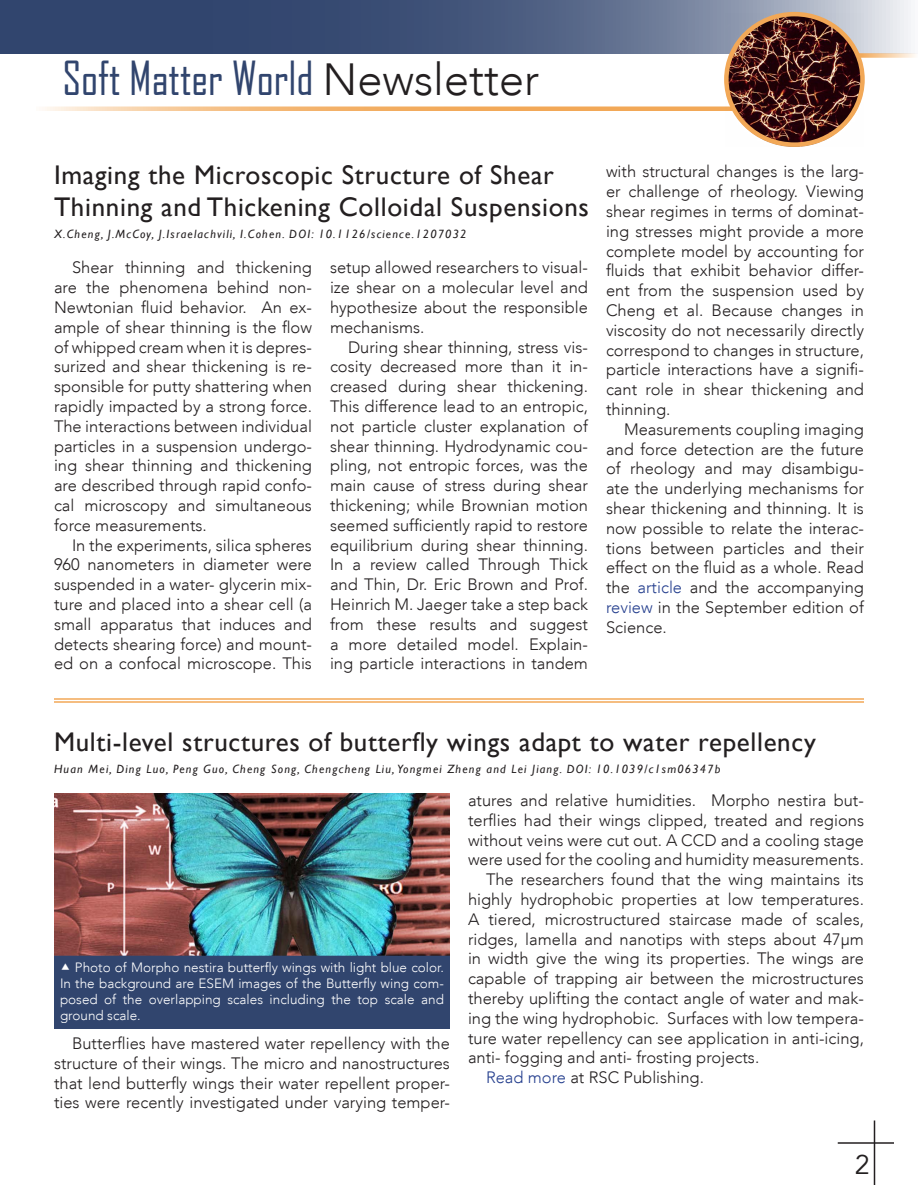
<style>
.page{position:relative;width:918px;height:1188px;background:#fff}
.page>*{position:absolute;margin:0;border:0;box-sizing:border-box;transform-origin:0 0}
.t1{font:45px "Agency FB";color:#31456e}
.ArticleHeading{font:27px/32.4px "Gill Sans";letter-spacing:.025em;color:#231f20}
.t2{font:27px "Avenir LT";color:#231f20}
.ArticleText{font:300 16.5px/19.8px "Avenir LT";color:#231f20;text-align:justify}
.ArticleCaption{font:300 13.5px/16.2px "Avenir LT";color:#fff;text-align:justify}
.Article_Citation{font:italic 12px "Gill Sans";letter-spacing:.1em;color:#231f20}
.s1{font-family:"Avenir LT";font-weight:300;color:#231f20}
.s2{color:#253f8e}
</style>
<div class="page">
<hr style="left:54px;top:701px;width:810px;height:2px;background:#f2a857">
<hr style="left:54px;top:698px;width:810px;height:2px;background:#f2a857">
<img style="left:54px;top:794px;width:396px;height:162px">
<div style="left:57px;top:959px;width:390px;height:67px;background:#31456e"></div>
<div style="left:54px;top:956px;width:396px;height:73px;border:6px solid #31456e"></div>
<svg style="left:0;top:0;width:911px;height:53px;background:#526285"></svg>
<svg style="left:45px;top:106px;width:681px;height:5px;background:#f5bf83"></svg>
<svg style="left:863px;top:53px;width:53px;height:5px"></svg>
<img style="left:726px;top:14px;width:137px;height:132px">
<div style="left:724px;top:12px;width:141px;height:135px;border:4px solid #f2a857;border-radius:50%"></div>
<hr style="left:838px;top:1142px;width:56px;height:2px;background:#231f20">
<hr style="left:874px;top:1121px;width:1px;height:64px;background:#231f20">
<p class="t1" style="left:62px;top:51px;width:478px">Soft Matter World <span class="s1">Newsletter</span></p>
<p class="ArticleHeading" style="left:54px;top:159px;width:537px">Imaging the Microscopic Structure of Shear<br>Thinning and Thickening Colloidal Suspensions</p>
<p class="Article_Citation" style="left:54px;top:227px;width:414px">X.Cheng, J.McCoy, J.Israelachvili, I.Cohen. DOI: 10.1126/science.1207032</p>
<p class="ArticleText" style="left:54px;top:258px;width:260px;text-indent:18px">Shear thinning and thickening are the phenomena behind non-Newtonian fluid behavior. An ex&shy;ample of shear thinning is the flow of whipped cream when it is depres&shy;surized and shear thickening is re&shy;sponsible for putty shattering when rapidly impacted by a strong force.<br>The interactions between individual particles in a suspension undergo&shy;ing shear thinning and thickening are described through rapid confo&shy;cal microscopy and simultaneous force measurements.</p>
<p class="ArticleText" style="left:54px;top:535px;width:260px;text-indent:18px">In the experiments, silica spheres 960 nanometers in diameter were suspended in a water- glycerin mix&shy;ture and placed into a shear cell (a small apparatus that induces and detects shearing force) and mount&shy;ed on a confocal microscope. This</p>
<p class="ArticleText" style="left:330px;top:258px;width:260px">setup allowed researchers to visual&shy;ize shear on a molecular level and hypothesize about the responsible mechanisms.</p>
<p class="ArticleText" style="left:330px;top:337px;width:260px;text-indent:18px">During shear thinning, stress vis&shy;cosity decreased more than it in&shy;creased during shear thickening.<br>This difference lead to an entropic, not particle cluster explanation of shear thinning. Hydrodynamic cou&shy;pling, not entropic forces, was the main cause of stress during shear thickening; while Brownian motion seemed sufficiently rapid to restore equilibrium during shear thinning.<br>In a review called Through Thick and Thin, Dr. Eric Brown and Prof.<br>Heinrich M. Jaeger take a step back from these results and suggest a more detailed model. Explain&shy;ing particle interactions in tandem</p>
<p class="ArticleText" style="left:606px;top:162px;width:260px">with structural changes is the larg&shy;er challenge of rheology. Viewing shear regimes in terms of dominat&shy;ing stresses might provide a more complete model by accounting for fluids that exhibit behavior differ&shy;ent from the suspension used by Cheng et al. Because changes in viscosity do not necessarily directly correspond to changes in structure, particle interactions have a signifi&shy;cant role in shear thickening and thinning.</p>
<p class="ArticleText" style="left:606px;top:419px;width:260px;text-indent:18px">Measurements coupling imaging and force detection are the future of rheology and may disambigu&shy;ate the underlying mechanisms for shear thickening and thinning. It is now possible to relate the interac&shy;tions between particles and their effect on the fluid as a whole. Read the <span class="s2">article</span> and the accompanying <span class="s2">review</span> in the September edition of Science.</p>
<p class="ArticleHeading" style="left:54px;top:726px;width:763px">Multi-level structures of butterfly wings adapt to water repellency</p>
<p class="Article_Citation" style="left:54px;top:761px;width:668px">Huan Mei, Ding Luo, Peng Guo, Cheng Song, Chengcheng Liu, Yongmei Zheng and Lei Jiang. DOI: 10.1039/c1sm06347b</p>
<p class="ArticleCaption" style="left:60px;top:959px;width:386px;text-indent:15px">Photo of Morpho nestira butterfly wings with light blue color.<br>In the background are ESEM images of the Butterfly wing com&shy;posed of the overlapping scales including the top scale and ground scale.</p>
<p class="ArticleText" style="left:54px;top:1033px;width:398px;text-indent:18px">Butterflies have mastered water repellency with the structure of their wings. The micro and nanostructures that lend butterfly wings their water repellent proper&shy;ties were recently investigated under varying temper-</p>
<p class="ArticleText" style="left:468px;top:790px;width:398px">atures and relative humidities. Morpho nestira but&shy;terflies had their wings clipped, treated and regions without veins were cut out. A CCD and a cooling stage were used for the cooling and humidity measurements.</p>
<p class="ArticleText" style="left:468px;top:870px;width:398px;text-indent:18px">The researchers found that the wing maintains its highly hydrophobic properties at low temperatures.<br>A tiered, microstructured staircase made of scales, ridges, lamella and nanotips with steps about 47μm in width give the wing its properties. The wings are capable of trapping air between the microstructures thereby uplifting the contact angle of water and mak&shy;ing the wing hydrophobic. Surfaces with low tempera&shy;ture water repellency can see application in anti-icing, anti- fogging and anti- frosting projects.</p>
<p class="ArticleText" style="left:486px;top:1068px;width:219px"><span class="s2">Read more</span> at RSC Publishing.</p>
<p class="t2" style="left:855px;top:1149px;width:17px">2</p>
</div>
